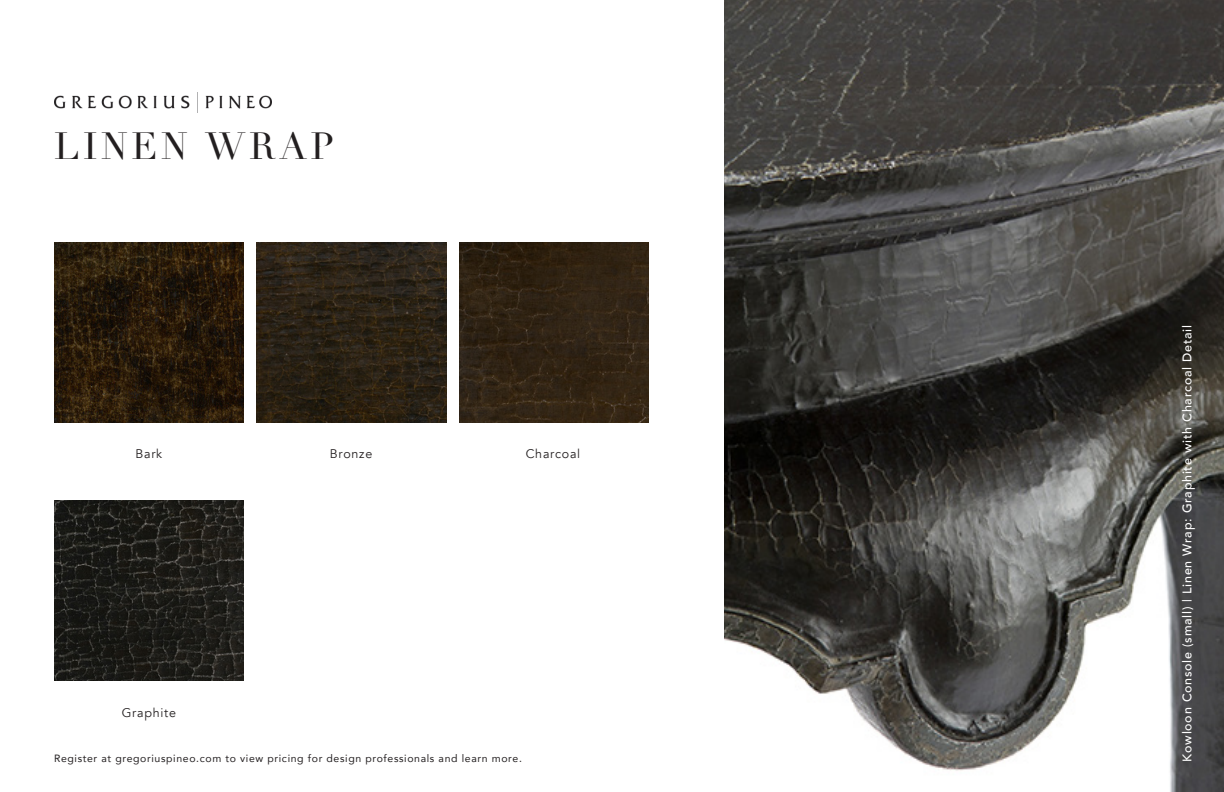
<style>
.page{position:relative;width:1224px;height:792px;background:#fff}
.page>*{position:absolute;margin:0;border:0;box-sizing:border-box;transform-origin:0 0}
.t1{font:37px "Didot";letter-spacing:.1em;color:#231f20}
.t2{font:500 12.5px "Avenir";letter-spacing:.06em;color:#fff}
.t3{font:12.5px "Avenir";letter-spacing:.06em;color:#231f20}
.t4{font:10.5px "Avenir";letter-spacing:.06em;color:#231f20}
</style>
<div class="page">
<img style="left:725px;top:1px;width:499px;height:791px">
<img style="left:54px;top:92px;width:218px;height:20px">
<img style="left:54px;top:242px;width:190px;height:180px">
<img style="left:256px;top:242px;width:190px;height:180px">
<img style="left:459px;top:242px;width:190px;height:180px">
<img style="left:54px;top:501px;width:190px;height:180px">
<h3 class="t1" style="left:54px;top:124px;width:282px">LINEN WRAP</h3>
<h3 class="t3" style="left:135px;top:446px;width:28px">Bark</h3>
<h3 class="t3" style="left:330px;top:446px;width:44px">Bronze</h3>
<h3 class="t3" style="left:526px;top:446px;width:56px">Charcoal</h3>
<h3 class="t3" style="left:122px;top:706px;width:56px">Graphite</h3>
<h3 class="t4" style="left:54px;top:750px;width:469px">Register at gregoriuspineo.com to view pricing for design professionals and learn more.</h3>
<h3 class="t2" style="left:1176px;top:762px;width:438px;rotate:-90deg">Kowloon Console (small) | Linen Wrap: Graphite with Charcoal Detail</h3>
</div>
